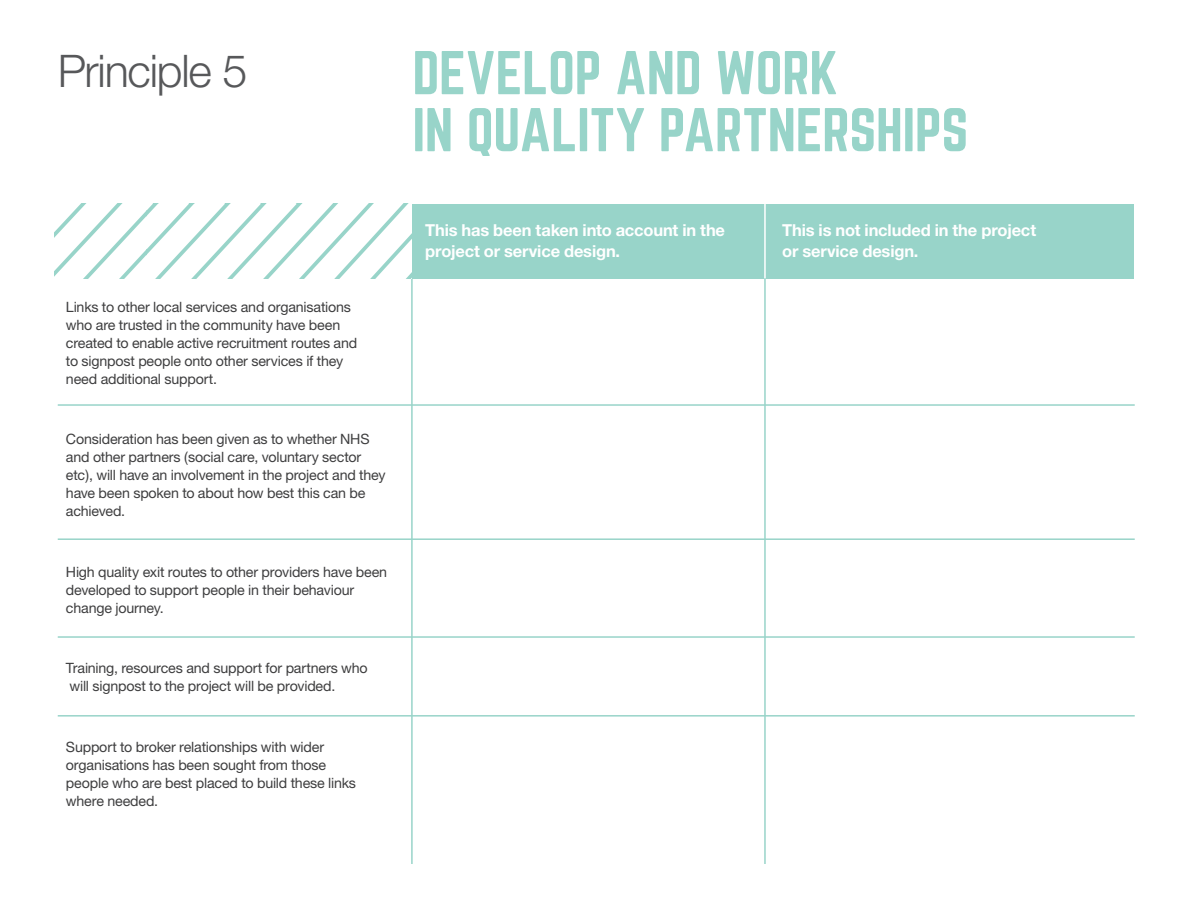
<style>
.page{position:relative;width:1188px;height:918px;background:#fff}
.page>*{position:absolute;margin:0;border:0;box-sizing:border-box;transform-origin:0 0}
.t1{font:54px/57px "Norwester";letter-spacing:-.01em;color:#98d4c9}
.t2{font:300 45px "Helvetica Neue";letter-spacing:-.025em;color:#57585a}
.t3{font:700 16.5px/21px "Helvetica Neue";letter-spacing:-.01em;color:#fff}
.t4{font:14.25px/18px "Helvetica Neue";letter-spacing:-.015em;color:#3e3e3f}
</style>
<div class="page">
<hr style="left:58px;top:715px;width:1077px;height:2px;background:#98d4c9">
<hr style="left:411px;top:278px;width:2px;height:586px;background:#98d4c9">
<hr style="left:764px;top:278px;width:2px;height:586px;background:#98d4c9">
<svg style="left:54px;top:204px;width:358px;height:74px"></svg>
<hr style="left:58px;top:636px;width:1077px;height:2px;background:#98d4c9">
<hr style="left:58px;top:538px;width:1077px;height:2px;background:#98d4c9">
<hr style="left:58px;top:404px;width:1077px;height:2px;background:#98d4c9">
<div style="left:412px;top:204px;width:722px;height:74px;background:#98d4c9"></div>
<hr style="left:764px;top:162px;width:2px;height:116px;background:#fff">
<h2 class="t2" style="left:58px;top:44px;width:191px">Principle 5</h2>
<p class="t4" style="left:66px;top:298px;width:293px">Links to other local services and organisations who are trusted in the community have been created to enable active recruitment routes and to signpost people onto other services if they need additional support.</p>
<p class="t4" style="left:66px;top:430px;width:321px">Consideration has been given as to whether NHS and other partners (social care, voluntary sector etc), will have an involvement in the project and they have been spoken to about how best this can be achieved.</p>
<p class="t4" style="left:66px;top:563px;width:323px">High quality exit routes to other providers have been developed to support people in their behaviour change journey.</p>
<p class="t4" style="left:66px;top:659px;width:303px">Training, resources and support for partners who will signpost to the project will be provided.</p>
<p class="t4" style="left:66px;top:738px;width:292px">Support to broker relationships with wider organisations has been sought from those people who are best placed to build these links where needed.</p>
<h1 class="t1" style="left:412px;top:46px;width:557px">DEVELOP AND WORK<br>IN QUALITY PARTNERSHIPS</h1>
<p class="t3" style="left:425px;top:219px;width:301px">This has been taken into account in the project or service design.</p>
<p class="t3" style="left:782px;top:219px;width:255px">This is not included in the project or service design.</p>
</div>
